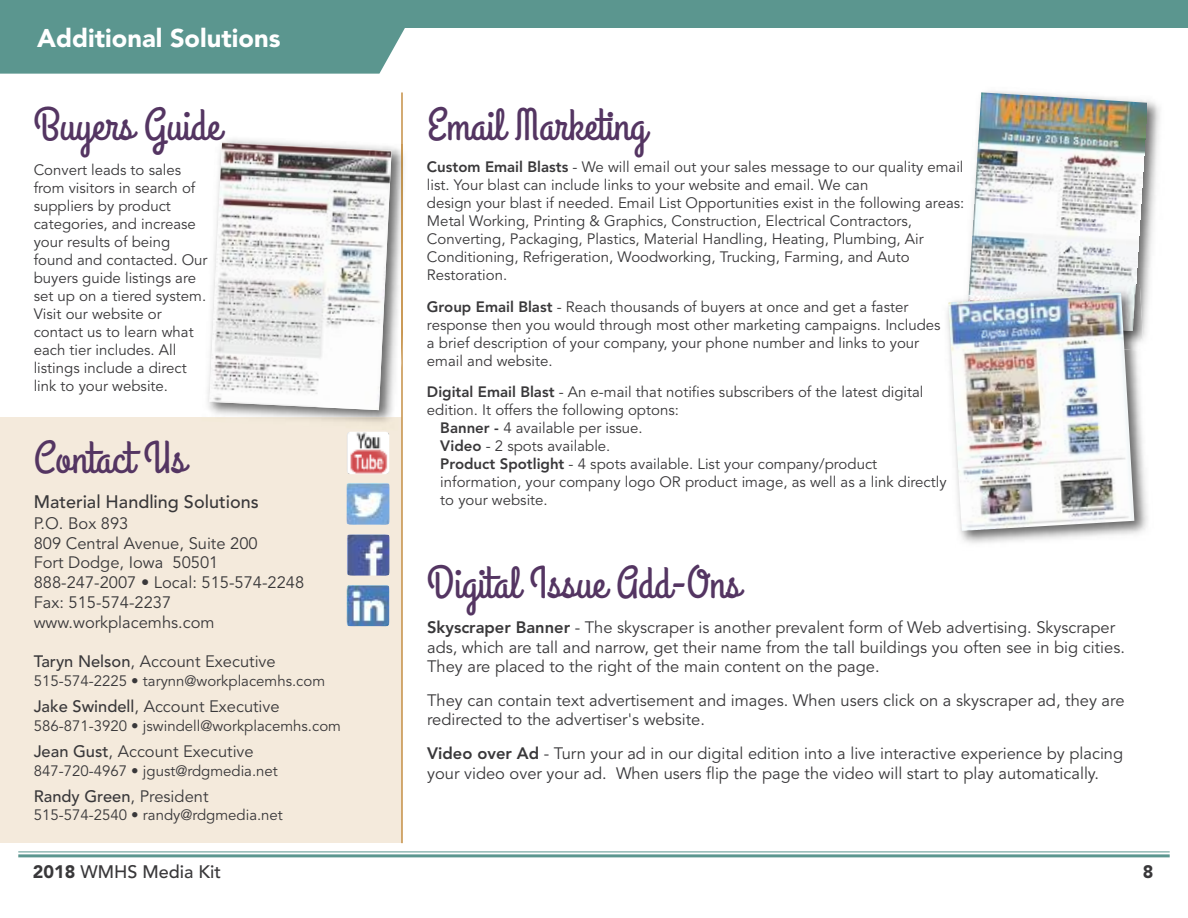
<style>
.page{position:relative;width:1188px;height:918px;background:#fff}
.page>*{position:absolute;margin:0;border:0;box-sizing:border-box;transform-origin:0 0}
.t1{font:45px "Grand Hotel";color:#543562}
.t2{font:900 25.5px "Avenir LT Std";color:#fff}
.t3{font:500 18px "Avenir LT Std";color:#39383a}
.t4{font:900 18px "Avenir LT Std";color:#39383a}
.t5{font:16.5px/19.8px "Avenir LT Std";color:#39383a}
.t6{font:500 16.5px "Avenir LT Std";color:#39383a}
.t7{font:15px/18px "Avenir LT Std";color:#39383a}
.s1{font-weight:500}
.s2{font-weight:400}
.s3{font-weight:800}
.s4{font-weight:900}
</style>
<div class="page">
<div style="left:0;top:417px;width:402px;height:426px;background:#f4eadc"></div>
<hr style="left:18px;top:851px;width:1152px;height:1px;background:#5b968f">
<hr style="left:18px;top:854px;width:1152px;height:3px;background:#5b968f">
<div style="left:0;top:0;width:1188px;height:28px;background:#5b968f"></div>
<div style="left:0;top:28px;width:405px;height:46px;background:#5b968f"></div>
<img style="left:981px;top:91px;width:179px;height:204px">
<img style="left:968px;top:93px;width:179px;height:202px">
<hr style="left:401px;top:92px;width:2px;height:751px;background:#c59046">
<img style="left:207px;top:139px;width:194px;height:278px">
<img style="left:401px;top:144px;width:2px;height:219px">
<img style="left:209px;top:143px;width:183px;height:267px">
<img style="left:347px;top:432px;width:42px;height:42px">
<img style="left:347px;top:534px;width:43px;height:42px">
<img style="left:347px;top:483px;width:43px;height:42px">
<img style="left:347px;top:585px;width:43px;height:42px">
<img style="left:947px;top:295px;width:202px;height:248px">
<img style="left:1134px;top:285px;width:10px;height:66px">
<img style="left:968px;top:285px;width:168px;height:46px">
<img style="left:948px;top:292px;width:186px;height:239px">
<h2 class="t2" style="left:37px;top:28px;width:245px">Additional Solutions</h2>
<h1 class="t1" style="left:34px;top:106px;width:189px">Buyers Guide</h1>
<p class="t7" style="left:34px;top:162px;width:175px">Convert leads to sales from visitors in search of suppliers by product categories, and increase your results of being found and contacted. Our buyers guide listings are set up on a tiered system.<br>Visit our website or contact us to learn what each tier includes. All listings include a direct link to your website.</p>
<h1 class="t1" style="left:34px;top:438px;width:154px">Contact Us</h1>
<p class="t3" style="left:34px;top:495px;width:226px">Material Handling Solutions</p>
<p class="t5" style="left:34px;top:515px;width:272px">P.O. Box 893<br>809 Central Avenue, Suite 200<br>Fort Dodge, Iowa 50501<br>888-247-2007 • Local: 515-574-2248<br>Fax: 515-574-2237 www.workplacemhs.com</p>
<p class="t5" style="left:34px;top:653px;width:244px"><span class="s1">Taryn Nelson</span>, Account Executive</p>
<p class="t7" style="left:34px;top:673px;width:293px">515-574-2225 • tarynn@workplacemhs.com</p>
<p class="t5" style="left:34px;top:698px;width:248px"><span class="s1">Jake Swindell</span>, Account Executive</p>
<p class="t7" style="left:34px;top:718px;width:309px">586-871-3920 • jswindell@workplacemhs.com</p>
<p class="t5" style="left:34px;top:743px;width:222px"><span class="s1">Jean Gust</span>, Account Executive</p>
<p class="t7" style="left:34px;top:763px;width:246px">847-720-4967 • jgust@rdgmedia.net</p>
<p class="t6" style="left:34px;top:789px;width:176px">Randy Green<span class="s2">, President</span></p>
<p class="t7" style="left:34px;top:807px;width:251px">515-574-2540 • randy@rdgmedia.net</p>
<h1 class="t1" style="left:427px;top:106px;width:221px">Email Marketing</h1>
<p class="t7" style="left:427px;top:159px;width:539px"><span class="s3">Custom Email Blasts</span> - We will email out your sales message to our quality email list. Your blast can include links to your website and email. We can<br>design your blast if needed. Email List Opportunities exist in the following areas:<br>Metal Working, Printing &amp; Graphics, Construction, Electrical Contractors, Converting, Packaging, Plastics, Material Handling, Heating, Plumbing, Air Conditioning, Refrigeration, Woodworking, Trucking, Farming, and Auto Restoration.</p>
<p class="t7" style="left:427px;top:299px;width:515px"><span class="s3">Group Email Blast</span> - Reach thousands of buyers at once and get a faster response then you would through most other marketing campaigns. Includes a brief description of your company, your phone number and links to your email and website.</p>
<p class="t7" style="left:427px;top:384px;width:498px"><span class="s3">Digital Email Blast</span> - An e-mail that notifies subscribers of the latest digital</p>
<p class="t7" style="left:427px;top:402px;width:253px">edition. It offers the following optons:</p>
<p class="t7" style="left:440px;top:420px;width:204px"><span class="s3">Banner -</span> 4 available per issue.</p>
<p class="t7" style="left:440px;top:438px;width:172px"><span class="s3">Video</span> - 2 spots available.</p>
<p class="t7" style="left:440px;top:456px;width:438px"><span class="s3">Product Spotlight</span> - 4 spots available. List your company/product</p>
<p class="t7" style="left:440px;top:474px;width:508px">information, your company logo OR product image, as well as a link directly</p>
<p class="t7" style="left:440px;top:492px;width:109px">to your website.</p>
<h1 class="t1" style="left:427px;top:563px;width:315px">Digital Issue Add-Ons</h1>
<p class="t5" style="left:427px;top:619px;width:699px"><span class="s3">Skyscraper Banner</span> - The skyscraper is another prevalent form of Web advertising. Skyscraper ads, which are tall and narrow, get their name from the tall buildings you often see in big cities.<br>They are placed to the right of the main content on the page.</p>
<p class="t5" style="left:427px;top:691px;width:699px">They can contain text advertisement and images. When users click on a skyscraper ad, they are redirected to the advertiser's website.</p>
<p class="t5" style="left:427px;top:745px;width:698px"><span class="s3">Video over Ad</span> - Turn your ad in our digital edition into a live interactive experience by placing your video over your ad. When users flip the page the video will start to play automatically.</p>
<p class="t3" style="left:33px;top:864px;width:190px"><span class="s4">2018</span> WMHS Media Kit</p>
<p class="t4" style="left:1143px;top:864px;width:12px">8</p>
</div>
